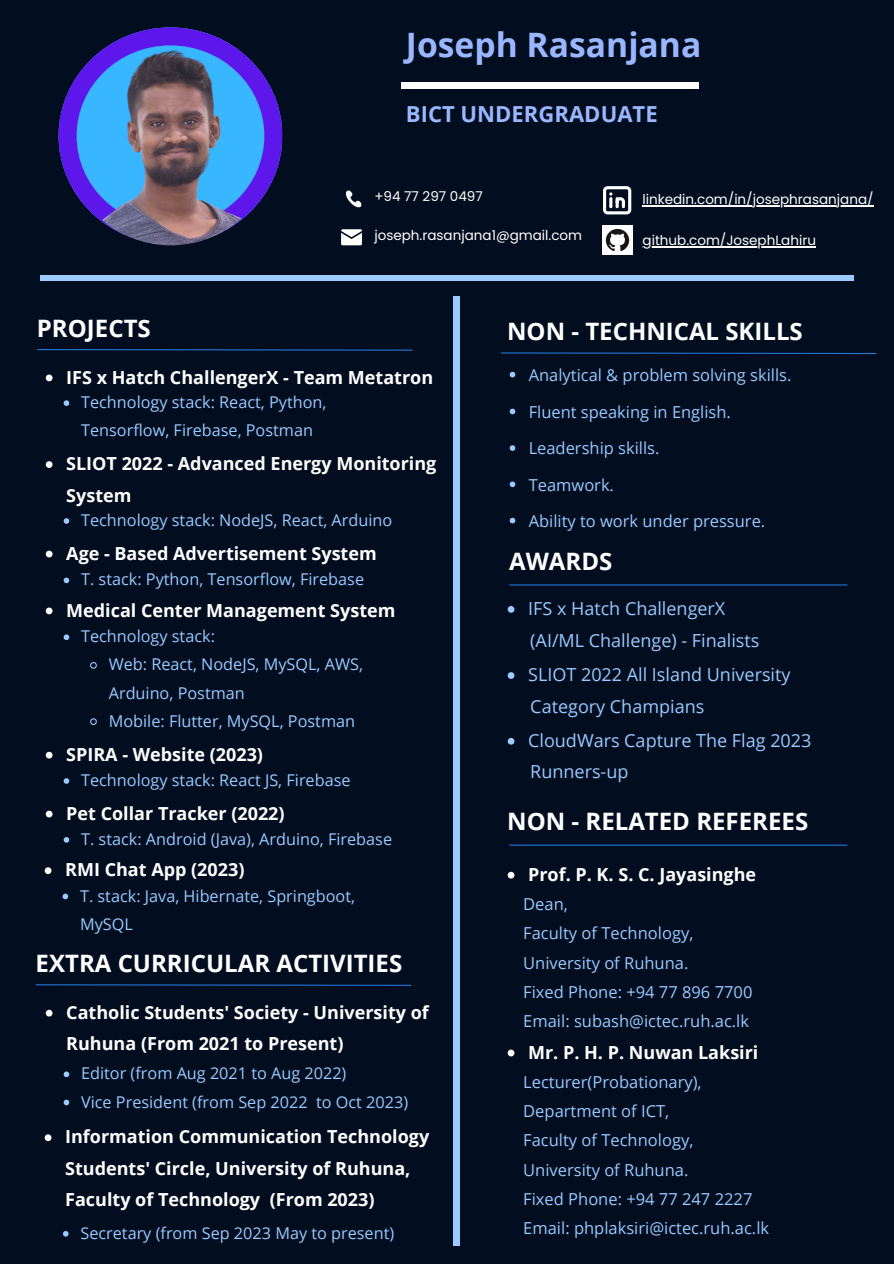
<style>
.page{position:relative;width:894px;height:1264px;background:#fff}
.page>*{position:absolute;margin:0;border:0;box-sizing:border-box;transform-origin:0 0}
.t1{font:700 33.6px "Open Sans";color:#9ab6ff}
.t2{font:700 24px "Open Sans";color:#fff}
.t3{font:700 22.05px "Open Sans";color:#9ab6ff}
.t4{font:700 18px/31.5px "Open Sans";color:#fff}
.t5{font:18px/31.5px "Open Sans";color:#9acaff}
.t6{font:16.5px/29.2px "Open Sans";color:#9acaff}
.t7{font:16.2px/28.2px "Open Sans";color:#9acaff}
.t8{font:13.5px "Poppins";color:#fff}
</style>
<div class="page">
<div style="left:0;top:0;width:893px;height:1263px;background:#020d20"></div>
<svg style="left:37px;top:349px;width:376px;height:2px"></svg>
<svg style="left:46px;top:1009px;width:6px;height:7px"></svg>
<div style="left:453px;top:296px;width:7px;height:949px;background:#9acaff"></div>
<div style="left:40px;top:275px;width:813px;height:6px;background:#9acaff"></div>
<hr style="left:509px;top:584px;width:337px;height:1px;background:#2077d6">
<svg style="left:500px;top:352px;width:376px;height:2px"></svg>
<svg style="left:35px;top:984px;width:377px;height:2px"></svg>
<svg style="left:59px;top:27px;width:223px;height:217px"></svg>
<img style="left:65px;top:33px;width:212px;height:212px;border-radius:50%">
<svg style="left:341px;top:229px;width:21px;height:16px"></svg>
<svg style="left:345px;top:190px;width:17px;height:18px"></svg>
<div style="left:400px;top:83px;width:298px;height:6px;background:#fff"></div>
<svg style="left:509px;top:372px;width:6px;height:5px"></svg>
<svg style="left:509px;top:408px;width:6px;height:6px"></svg>
<svg style="left:509px;top:445px;width:6px;height:6px"></svg>
<svg style="left:509px;top:481px;width:6px;height:6px"></svg>
<svg style="left:64px;top:1071px;width:5px;height:6px"></svg>
<svg style="left:64px;top:1099px;width:5px;height:6px"></svg>
<svg style="left:46px;top:374px;width:6px;height:7px"></svg>
<svg style="left:64px;top:400px;width:5px;height:6px"></svg>
<svg style="left:46px;top:461px;width:6px;height:7px"></svg>
<svg style="left:64px;top:518px;width:5px;height:6px"></svg>
<svg style="left:46px;top:550px;width:6px;height:7px"></svg>
<svg style="left:64px;top:577px;width:5px;height:6px"></svg>
<svg style="left:46px;top:607px;width:6px;height:7px"></svg>
<svg style="left:64px;top:634px;width:5px;height:6px"></svg>
<svg style="left:90px;top:662px;width:7px;height:7px"></svg>
<svg style="left:90px;top:718px;width:7px;height:7px"></svg>
<svg style="left:46px;top:810px;width:6px;height:7px"></svg>
<svg style="left:64px;top:837px;width:5px;height:5px"></svg>
<svg style="left:45px;top:1134px;width:6px;height:7px"></svg>
<svg style="left:63px;top:1231px;width:6px;height:5px"></svg>
<svg style="left:46px;top:751px;width:6px;height:7px"></svg>
<svg style="left:64px;top:778px;width:5px;height:5px"></svg>
<svg style="left:509px;top:518px;width:6px;height:5px"></svg>
<img style="left:602px;top:225px;width:30px;height:30px">
<svg style="left:603px;top:186px;width:28px;height:28px"></svg>
<hr style="left:642px;top:206px;width:231px;height:1px;background:#fff">
<hr style="left:642px;top:246px;width:173px;height:2px;background:#fff">
<svg style="left:45px;top:867px;width:6px;height:7px"></svg>
<svg style="left:63px;top:893px;width:5px;height:6px"></svg>
<hr style="left:509px;top:844px;width:337px;height:1px;background:#2077d6">
<svg style="left:507px;top:871px;width:7px;height:7px"></svg>
<svg style="left:507px;top:1049px;width:7px;height:7px"></svg>
<svg style="left:507px;top:606px;width:7px;height:6px"></svg>
<svg style="left:507px;top:672px;width:7px;height:7px"></svg>
<svg style="left:507px;top:738px;width:7px;height:6px"></svg>
<h1 class="t1" style="left:406px;top:22px;width:297px">Joseph Rasanjana</h1>
<h3 class="t3" style="left:406px;top:99px;width:253px">BICT UNDERGRADUATE</h3>
<p class="t8" style="left:374px;top:187px;width:110px">+94 77 297 0497</p>
<p class="t8" style="left:374px;top:226px;width:209px">joseph.rasanjana1@gmail.com</p>
<p class="t8" style="left:642px;top:190px;width:232px">linkedin.com/in/josephrasanjana/</p>
<p class="t8" style="left:642px;top:231px;width:175px">github.com/JosephLahiru</p>
<h2 class="t2" style="left:37px;top:311px;width:115px">PROJECTS</h2>
<p class="t4" style="left:66px;top:361px;width:368px">IFS x Hatch ChallengerX - Team Metatron</p>
<p class="t7" style="left:81px;top:388px;width:247px">Technology stack: React, Python,<br>Tensorflow, Firebase, Postman</p>
<p class="t4" style="left:66px;top:447px;width:371px">SLIOT 2022 - Advanced Energy Monitoring<br>System</p>
<p class="t7" style="left:81px;top:505px;width:312px">Technology stack: NodeJS, React, Arduino</p>
<p class="t4" style="left:66px;top:537px;width:312px">Age - Based Advertisement System</p>
<p class="t7" style="left:81px;top:565px;width:284px">T. stack: Python, Tensorflow, Firebase</p>
<p class="t4" style="left:66px;top:594px;width:330px">Medical Center Management System</p>
<p class="t7" style="left:109px;top:622px;width:256px;text-indent:-28px">Technology stack:<br>Web: React, NodeJS, MySQL, AWS,<br>Arduino, Postman<br>Mobile: Flutter, MySQL, Postman</p>
<p class="t4" style="left:66px;top:738px;width:198px">SPIRA - Website (2023)</p>
<p class="t7" style="left:81px;top:765px;width:271px">Technology stack: React JS, Firebase</p>
<p class="t4" style="left:66px;top:797px;width:220px">Pet Collar Tracker (2022)</p>
<p class="t7" style="left:81px;top:824px;width:312px">T. stack: Android (Java), Arduino, Firebase</p>
<p class="t4" style="left:65px;top:853px;width:181px">RMI Chat App (2023)</p>
<p class="t7" style="left:80px;top:881px;width:276px">T. stack: Java, Hibernate, Springboot,<br>MySQL</p>
<h2 class="t2" style="left:36px;top:946px;width:368px">EXTRA CURRICULAR ACTIVITIES</h2>
<p class="t4" style="left:66px;top:996px;width:364px">Catholic Students' Society - University of<br>Ruhuna (From 2021 to Present)</p>
<p class="t7" style="left:81px;top:1059px;width:328px">Editor (from Aug 2021 to Aug 2022)<br>Vice President (from Sep 2022 to Oct 2023)</p>
<p class="t4" style="left:65px;top:1120px;width:365px">Information Communication Technology<br>Students' Circle, University of Ruhuna,<br>Faculty of Technology (From 2023)</p>
<p class="t7" style="left:80px;top:1218px;width:315px">Secretary (from Sep 2023 May to present)</p>
<h2 class="t2" style="left:507px;top:314px;width:297px">NON - TECHNICAL SKILLS</h2>
<p class="t6" style="left:528px;top:360px;width:264px">Analytical &amp; problem solving skills.</p>
<p class="t6" style="left:528px;top:396px;width:204px">Fluent speaking in English.</p>
<p class="t6" style="left:528px;top:429px;width:132px;line-height:36.3px">Leadership skills.<br>Teamwork.</p>
<p class="t6" style="left:528px;top:505px;width:238px">Ability to work under pressure.</p>
<h2 class="t2" style="left:509px;top:544px;width:105px">AWARDS</h2>
<p class="t5" style="left:528px;top:592px;width:233px">IFS x Hatch ChallengerX (AI/ML Challenge) - Finalists</p>
<p class="t5" style="left:528px;top:658px;width:264px">SLIOT 2022 All Island University<br>Category Champians</p>
<p class="t5" style="left:528px;top:724px;width:285px">CloudWars Capture The Flag 2023<br>Runners-up</p>
<h2 class="t2" style="left:507px;top:804px;width:302px">NON - RELATED REFEREES</h2>
<p class="t4" style="left:528px;top:858px;width:229px">Prof. P. K. S. C. Jayasinghe</p>
<p class="t6" style="left:523px;top:889px;width:230px">Dean,<br>Faculty of Technology,<br>University of Ruhuna.<br>Fixed Phone: +94 77 896 7700<br>Email: subash@ictec.ruh.ac.lk</p>
<p class="t4" style="left:528px;top:1035px;width:232px">Mr. P. H. P. Nuwan Laksiri</p>
<p class="t6" style="left:523px;top:1066px;width:247px">Lecturer(Probationary),<br>Department of ICT,<br>Faculty of Technology,<br>University of Ruhuna.<br>Fixed Phone: +94 77 247 2227<br>Email: phplaksiri@ictec.ruh.ac.lk</p>
</div>
